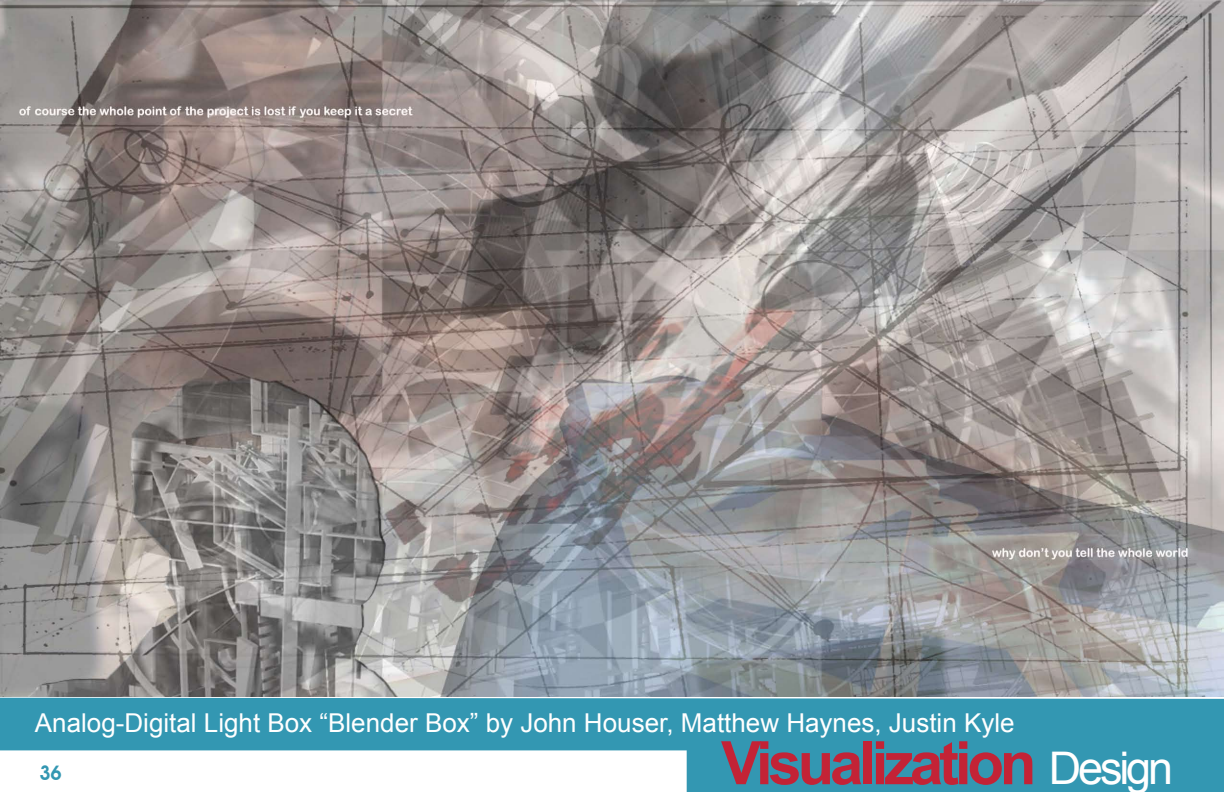
<style>
.page{position:relative;width:1224px;height:792px;background:#fff}
.page>*{position:absolute;margin:0;border:0;box-sizing:border-box;transform-origin:0 0}
.t1{font:700 60px "Arial";letter-spacing:-.07em;color:#c32336}
.t2{font:26px "Arial";color:#fff}
.t3{font:600 20px "Avant Garde";color:#3397b2}
.s1{font-weight:400;font-size:45px;color:#fff}
</style>
<div class="page">
<svg style="left:0;top:698px;width:1224px;height:94px;fill:#3397b2"></svg>
<img style="left:0;top:0;width:1224px;height:696px">
<p class="t2" style="left:35px;top:708px;width:981px">Analog-Digital Light Box “Blender Box” by John Houser, Matthew Haynes, Justin Kyle</p>
<p class="t3" style="left:39px;top:761px;width:24px">36</p>
<h1 class="t1" style="left:721px;top:729px;width:454px">Visualization <span class="s1">Design</span></h1>
</div>
